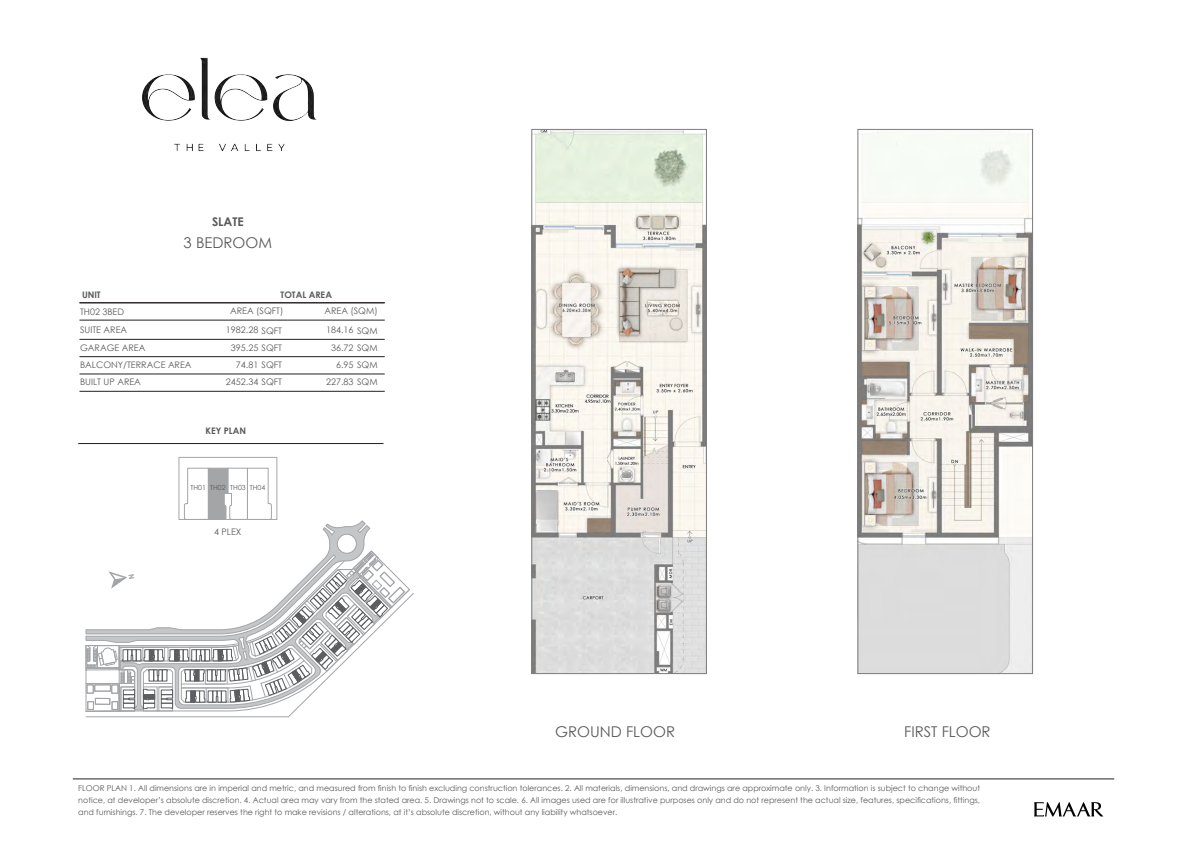
<style>
.page{position:relative;width:1191px;height:842px;background:#fff}
.page>*{position:absolute;margin:0;border:0;box-sizing:border-box;transform-origin:0 0}
.t1{font:14.9px "Century Gothic";color:#5a5a5a}
.t2{font:700 12px "Century Gothic";color:#5a5a5a}
.t3{font:9px/17.3px "Century Gothic";color:#5a5a5a}
.t4{font:700 9px "Century Gothic";color:#5a5a5a}
.t5{font:8px/12px "Century Gothic";color:#5a5a5a;text-align:justify}
.t6{font:7px "Century Gothic";color:#5a5a5a}
</style>
<div class="page">
<hr style="left:73px;top:779px;width:1041px;height:1px;background:#231f20">
<hr style="left:79px;top:320px;width:306px;height:1px;background:#231f20">
<hr style="left:79px;top:339px;width:306px;height:1px;background:#231f20">
<hr style="left:79px;top:356px;width:306px;height:1px;background:#231f20">
<hr style="left:79px;top:374px;width:306px;height:1px;background:#231f20">
<hr style="left:79px;top:391px;width:306px;height:1px;background:#231f20">
<hr style="left:79px;top:303px;width:306px;height:1px;background:#231f20">
<hr style="left:78px;top:443px;width:305px;height:1px;background:#231f20">
<img style="left:1034px;top:802px;width:69px;height:15px">
<img style="left:534px;top:131px;width:170px;height:541px">
<div style="left:532px;top:129px;width:174px;height:545px;border:1px solid #7e7e7e"></div>
<img style="left:860px;top:131px;width:170px;height:541px">
<div style="left:858px;top:129px;width:174px;height:545px;border:1px solid #7e7e7e"></div>
<svg style="left:85px;top:518px;width:329px;height:200px"></svg>
<svg style="left:184px;top:467px;width:88px;height:51px"></svg>
<div style="left:179px;top:457px;width:98px;height:63px;border:1px solid #a3a5a7"></div>
<svg style="left:86px;top:551px;width:324px;height:160px"></svg>
<img style="left:142px;top:57px;width:175px;height:94px">
<p class="t2" style="left:212px;top:213px;width:33px">SLATE</p>
<p class="t1" style="left:184px;top:232px;width:90px">3 BEDROOM</p>
<p class="t4" style="left:82px;top:288px;width:20px">UNIT</p>
<p class="t4" style="left:280px;top:288px;width:53px">TOTAL AREA</p>
<p class="t3" style="left:80px;top:321px;width:113px">SUITE AREA<br>GARAGE AREA<br>BALCONY/TERRACE AREA</p>
<p class="t3" style="left:226px;top:321px;width:58px">1982.28 SQFT</p>
<p class="t3" style="left:326px;top:321px;width:53px">184.16 SQM</p>
<p class="t3" style="left:230px;top:302px;width:55px">AREA (SQFT)</p>
<p class="t3" style="left:324px;top:302px;width:55px">AREA (SQM)</p>
<p class="t3" style="left:80px;top:302px;width:46px">TH02 3BED</p>
<p class="t3" style="left:231px;top:339px;width:53px">395.25 SQFT</p>
<p class="t3" style="left:236px;top:356px;width:48px">74.81 SQFT</p>
<p class="t3" style="left:226px;top:373px;width:58px">2452.34 SQFT</p>
<p class="t3" style="left:331px;top:339px;width:48px">36.72 SQM</p>
<p class="t3" style="left:336px;top:356px;width:43px">6.95 SQM</p>
<p class="t3" style="left:80px;top:373px;width:62px">BUILT UP AREA</p>
<p class="t3" style="left:326px;top:373px;width:53px">227.83 SQM</p>
<p class="t4" style="left:206px;top:424px;width:42px">KEY PLAN</p>
<p class="t6" style="left:190px;top:482px;width:17px">TH01</p>
<p class="t6" style="left:210px;top:482px;width:17px">TH02</p>
<p class="t6" style="left:230px;top:482px;width:17px">TH03</p>
<p class="t6" style="left:250px;top:482px;width:17px">TH04</p>
<p class="t3" style="left:214px;top:523px;width:29px">4 PLEX</p>
<h1 class="t1" style="left:555px;top:722px;width:121px">GROUND FLOOR</h1>
<h1 class="t1" style="left:904px;top:722px;width:88px">FIRST FLOOR</h1>
<p class="t5" style="left:78px;top:782px;width:903px">FLOOR PLAN 1. All dimensions are in imperial and metric, and measured from finish to finish excluding construction tolerances. 2. All materials, dimensions, and drawings are approximate only. 3. Information is subject to change without notice, at developer’s absolute discretion. 4. Actual area may vary from the stated area. 5. Drawings not to scale. 6. All images used are for illustrative purposes only and do not represent the actual size, features, specifications, fittings, and furnishings. 7. The developer reserves the right to make revisions / alterations, at it’s absolute discretion, without any liability whatsoever.</p>
</div>
